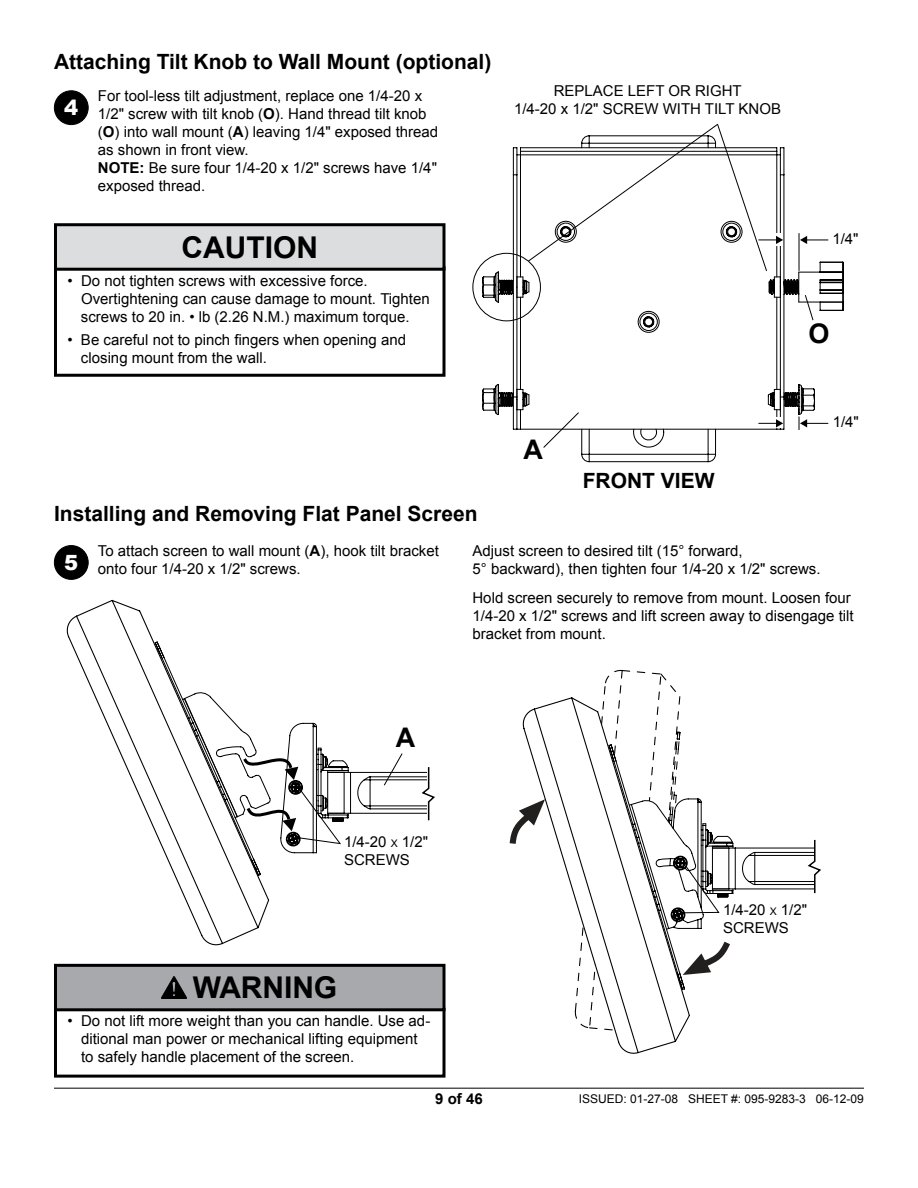
<style>
.page{position:relative;width:918px;height:1188px;background:#fff}
.page>*{position:absolute;margin:0;border:0;box-sizing:border-box;transform-origin:0 0}
.t1{font:700 30px "Arial";color:#000}
.t2{font:700 27px "Arial";color:#000}
.t3{font:700 21px "Arial";color:#000}
.t4{font:900 21px "Arial";color:#fff}
.t5{font:15px/18px "Arial";color:#000}
.t6{font:700 15px "Arial";color:#000}
.t7{font:12px "Arial";color:#000}
.s1{font-weight:700}
.s2{font-size:10.5px}
</style>
<div class="page">
<hr style="left:54px;top:1088px;width:810px;height:1px;background:#000">
<div style="left:54px;top:1008px;width:392px;height:70px;border:3px solid #000"></div>
<div style="left:56px;top:965px;width:388px;height:45px;background:#a7a9ac"></div>
<div style="left:54px;top:964px;width:392px;height:47px;border:3px solid #000"></div>
<svg style="left:161px;top:977px;width:26px;height:22px"></svg>
<div style="left:54px;top:266px;width:392px;height:111px;border:3px solid #000"></div>
<div style="left:56px;top:225px;width:388px;height:44px;background:#dcddde"></div>
<div style="left:54px;top:223px;width:392px;height:48px;border:3px solid #000"></div>
<svg style="left:67px;top:599px;width:195px;height:346px"></svg>
<svg style="left:183px;top:893px;width:87px;height:27px"></svg>
<div style="left:54px;top:546px;width:34px;height:33px;background:#000;border-radius:50%"></div>
<div style="left:54px;top:545px;width:35px;height:35px;border:1px solid #000;border-radius:50%"></div>
<svg style="left:154px;top:638px;width:281px;height:255px"></svg>
<svg style="left:522px;top:697px;width:159px;height:357px"></svg>
<svg style="left:509px;top:799px;width:36px;height:51px"></svg>
<svg style="left:574px;top:670px;width:247px;height:363px"></svg>
<svg style="left:482px;top:147px;width:362px;height:315px"></svg>
<hr style="left:799px;top:233px;width:1px;height:38px;background:#000">
<svg style="left:800px;top:236px;width:28px;height:8px"></svg>
<div style="left:472px;top:253px;width:69px;height:68px;border:1px solid #000;border-radius:50%"></div>
<svg style="left:527px;top:123px;width:256px;height:149px"></svg>
<svg style="left:482px;top:376px;width:346px;height:73px"></svg>
<svg style="left:804px;top:294px;width:10px;height:27px"></svg>
<div style="left:54px;top:91px;width:34px;height:34px;background:#000;border-radius:50%"></div>
<div style="left:54px;top:90px;width:35px;height:35px;border:1px solid #000;border-radius:50%"></div>
<h3 class="t3" style="left:54px;top:48px;width:439px">Attaching Tilt Knob to Wall Mount (optional)</h3>
<p class="t5" style="left:98px;top:87px;width:342px">For tool-less tilt adjustment, replace one 1/4-20 x 1/2" screw with tilt knob (<span class="s1">O</span>). Hand thread tilt knob (<span class="s1">O</span>) into wall mount (<span class="s1">A</span>) leaving 1/4" exposed thread as shown in front view.<br><span class="s1">NOTE:</span> Be sure four 1/4-20 x 1/2" screws have 1/4" exposed thread.</p>
<h3 class="t4" style="left:64px;top:92px;width:16px">4</h3>
<h1 class="t1" style="left:181px;top:228px;width:138px">CAUTION</h1>
<p class="t5" style="left:81px;top:272px;width:350px;text-indent:-13px">• Do not tighten screws with excessive force.<br>Overtightening can cause damage to mount. Tighten screws to 20 in. • lb (2.26 N.M.) maximum torque.</p>
<p class="t5" style="left:81px;top:331px;width:327px;text-indent:-14px">• Be careful not to pinch fingers when opening and closing mount from the wall.</p>
<p class="t5" style="left:514px;top:82px;width:269px;text-indent:154px">or right<br>1/4-20 x 1/2" SCREW WITH TILT KNOB</p>
<p class="t5" style="left:554px;top:82px;width:22px">Replace</p>
<p class="t5" style="left:628px;top:82px;width:10px">left</p>
<h2 class="t2" style="left:524px;top:432px;width:21px">A</h2>
<h3 class="t3" style="left:583px;top:467px;width:133px">FRONT VIEW</h3>
<p class="t5" style="left:832px;top:230px;width:28px">1/4"</p>
<h2 class="t2" style="left:808px;top:316px;width:20px">O</h2>
<p class="t5" style="left:833px;top:413px;width:28px">1/4"</p>
<h3 class="t3" style="left:54px;top:499px;width:425px">Installing and Removing Flat Panel Screen</h3>
<h3 class="t4" style="left:64px;top:547px;width:16px">5</h3>
<p class="t5" style="left:98px;top:542px;width:342px">To attach screen to wall mount (<span class="s1">A</span>), hook tilt bracket onto four 1/4-20 x 1/2" screws.</p>
<p class="t5" style="left:472px;top:542px;width:350px">Adjust screen to desired tilt (15° forward,<br>5° backward), then tighten four 1/4-20 x 1/2" screws.</p>
<p class="t5" style="left:472px;top:589px;width:383px">Hold screen securely to remove from mount. Loosen four<br>1/4-20 x 1/2" screws and lift screen away to disengage tilt bracket from mount.</p>
<h2 class="t2" style="left:396px;top:720px;width:21px">A</h2>
<p class="t5" style="left:344px;top:833px;width:86px">1/4-20 <span class="s2">x</span> 1/2" screws</p>
<h1 class="t1" style="left:193px;top:968px;width:146px">WARNING</h1>
<p class="t5" style="left:81px;top:1012px;width:351px;text-indent:-14px">• Do not lift more weight than you can handle. Use ad&shy;ditional man power or mechanical lifting equipment to safely handle placement of the screen.</p>
<p class="t5" style="left:723px;top:901px;width:86px">1/4-20 <span class="s2">x</span> 1/2" screws</p>
<p class="t6" style="left:435px;top:1089px;width:49px">9 of 46</p>
<p class="t7" style="left:579px;top:1091px;width:287px">ISSUED: 01-27-08 SHEET #: 095-9283-3 06-12-09</p>
</div>
